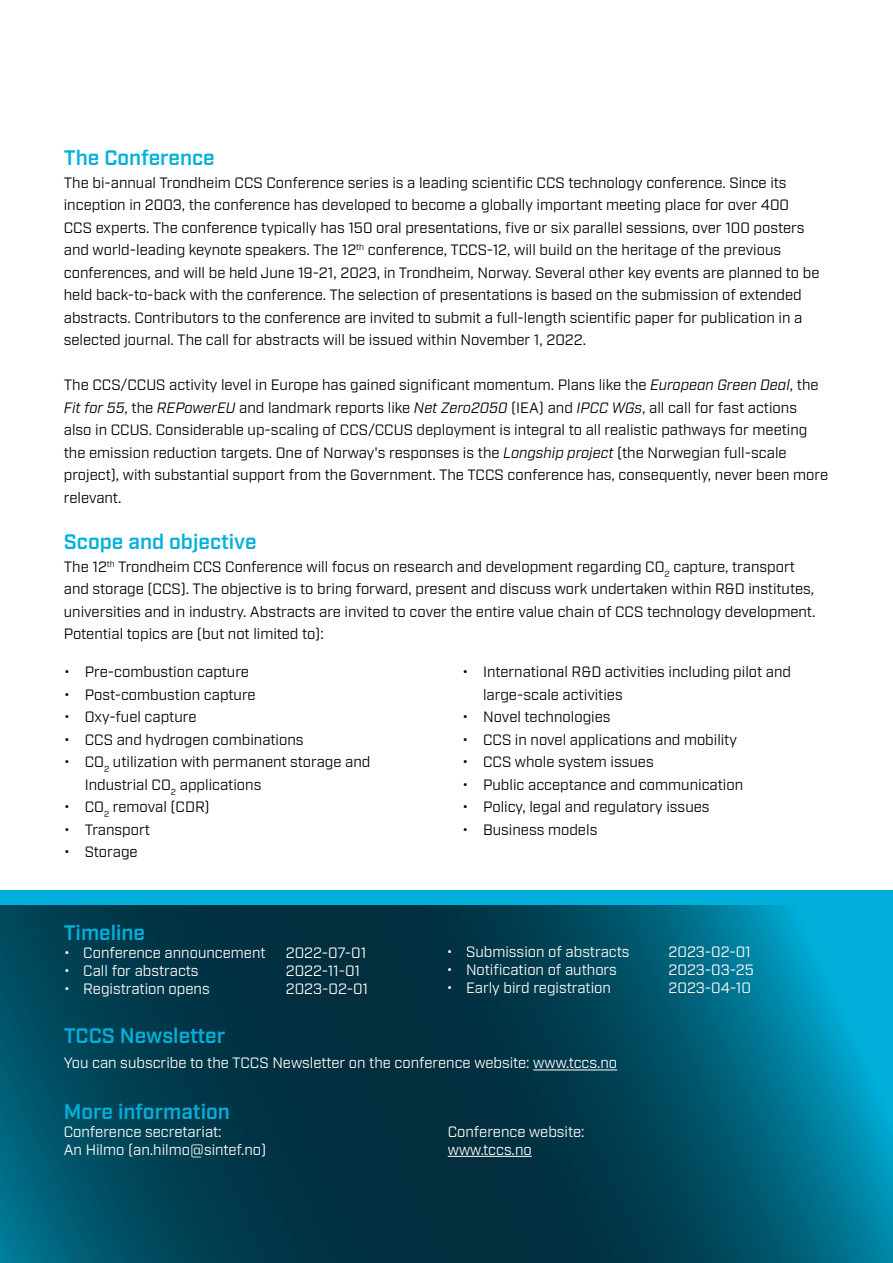
<style>
.page{position:relative;width:893px;height:1263px;background:#fff}
.page>*{position:absolute;margin:0;border:0;box-sizing:border-box;transform-origin:0 0}
.t1{font:600 21px "Industry";color:#00b0db}
.t2{font:15px/22.5px "Industry";color:#000}
.t3{font:15px "Industry";color:#fff}
.s1{font-style:italic}
</style>
<div class="page">
<div style="left:0;top:890px;width:893px;height:293px;background:#00b0db"></div>
<svg style="left:0;top:906px;width:893px;height:357px;background:#004b60"></svg>
<hr style="left:533px;top:1069px;width:84px;height:1px;background:#fff">
<hr style="left:448px;top:1156px;width:84px;height:1px;background:#fff">
<h1 class="t1" style="left:64px;top:145px;width:152px">The Conference</h1>
<p class="t2" style="left:64px;top:172px;width:757px">The bi-annual Trondheim CCS Conference series is a leading scientific CCS technology conference. Since its inception in 2003, the conference has developed to become a globally important meeting place for over 400<br>CCS experts. The conference typically has 150 oral presentations, five or six parallel sessions, over 100 posters and world-leading keynote speakers. The 12<sup>th</sup> conference, TCCS-12, will build on the heritage of the previous conferences, and will be held June 19-21, 2023, in Trondheim, Norway. Several other key events are planned to be held back-to-back with the conference. The selection of presentations is based on the submission of extended abstracts. Contributors to the conference are invited to submit a full-length scientific paper for publication in a selected journal. The call for abstracts will be issued within November 1, 2022.</p>
<p class="t2" style="left:64px;top:374px;width:766px">The CCS/CCUS activity level in Europe has gained significant momentum. Plans like the <span class="s1">European Green Deal</span>, the <span class="s1">Fit for 55</span>, the <span class="s1">REPowerEU</span> and landmark reports like <span class="s1">Net Zero2050</span> (IEA) and <span class="s1">IPCC WGs</span>, all call for fast actions also in CCUS. Considerable up-scaling of CCS/CCUS deployment is integral to all realistic pathways for meeting the emission reduction targets. One of Norway's responses is the <span class="s1">Longship project</span> (the Norwegian full-scale project), with substantial support from the Government. The TCCS conference has, consequently, never been more relevant.</p>
<h1 class="t1" style="left:64px;top:529px;width:194px">Scope and objective</h1>
<p class="t2" style="left:64px;top:556px;width:753px">The 12<sup>th</sup> Trondheim CCS Conference will focus on research and development regarding CO<sub>2</sub> capture, transport and storage (CCS). The objective is to bring forward, present and discuss work undertaken within R&amp;D institutes, universities and in industry. Abstracts are invited to cover the entire value chain of CCS technology development.<br>Potential topics are (but not limited to):</p>
<p class="t2" style="left:64px;top:661px;width:187px">• Pre-combustion capture</p>
<p class="t2" style="left:64px;top:683px;width:193px">• Post-combustion capture</p>
<p class="t2" style="left:64px;top:706px;width:134px">• Oxy-fuel capture</p>
<p class="t2" style="left:64px;top:728px;width:241px">• CCS and hydrogen combinations</p>
<p class="t2" style="left:85px;top:751px;width:287px;text-indent:-21px">• CO<sub>2</sub> utilization with permanent storage and<br>Industrial CO<sub>2</sub> applications</p>
<p class="t2" style="left:64px;top:796px;width:147px">• CO<sub>2</sub> removal (CDR)</p>
<p class="t2" style="left:64px;top:818px;width:88px">• Transport</p>
<p class="t2" style="left:64px;top:841px;width:75px">• Storage</p>
<h1 class="t1" style="left:64px;top:920px;width:83px">Timeline</h1>
<p class="t3" style="left:64px;top:943px;width:203px">• Conference announcement</p>
<p class="t3" style="left:286px;top:943px;width:82px">2022-07-01</p>
<p class="t3" style="left:64px;top:961px;width:136px">• Call for abstracts</p>
<p class="t3" style="left:286px;top:961px;width:76px">2022-11-01</p>
<p class="t3" style="left:64px;top:979px;width:147px">• Registration opens</p>
<p class="t3" style="left:286px;top:979px;width:84px">2023-02-01</p>
<p class="t2" style="left:483px;top:661px;width:309px;text-indent:-21px">• International R&amp;D activities including pilot and large-scale activities</p>
<p class="t2" style="left:462px;top:706px;width:150px">• Novel technologies</p>
<p class="t2" style="left:462px;top:728px;width:276px">• CCS in novel applications and mobility</p>
<p class="t2" style="left:462px;top:751px;width:193px">• CCS whole system issues</p>
<p class="t2" style="left:462px;top:773px;width:283px">• Public acceptance and communication</p>
<p class="t2" style="left:462px;top:796px;width:249px">• Policy, legal and regulatory issues</p>
<p class="t2" style="left:462px;top:818px;width:137px">• Business models</p>
<p class="t3" style="left:446px;top:943px;width:184px">• Submission of abstracts</p>
<p class="t3" style="left:668px;top:943px;width:84px">2023-02-01</p>
<p class="t3" style="left:446px;top:961px;width:172px">• Notification of authors</p>
<p class="t3" style="left:668px;top:961px;width:87px">2023-03-25</p>
<p class="t3" style="left:446px;top:979px;width:166px">• Early bird registration</p>
<p class="t3" style="left:668px;top:979px;width:84px">2023-04-10</p>
<h1 class="t1" style="left:64px;top:1023px;width:163px">TCCS Newsletter</h1>
<p class="t3" style="left:64px;top:1054px;width:555px">You can subscribe to the TCCS Newsletter on the conference website: www.tccs.no</p>
<h1 class="t1" style="left:64px;top:1099px;width:168px">More information</h1>
<p class="t3" style="left:64px;top:1123px;width:159px">Conference secretariat:</p>
<p class="t3" style="left:448px;top:1123px;width:138px">Conference website:</p>
<p class="t3" style="left:64px;top:1141px;width:204px">An Hilmo (an.hilmo@sintef.no)</p>
<p class="t3" style="left:448px;top:1141px;width:85px">www.tccs.no</p>
</div>
